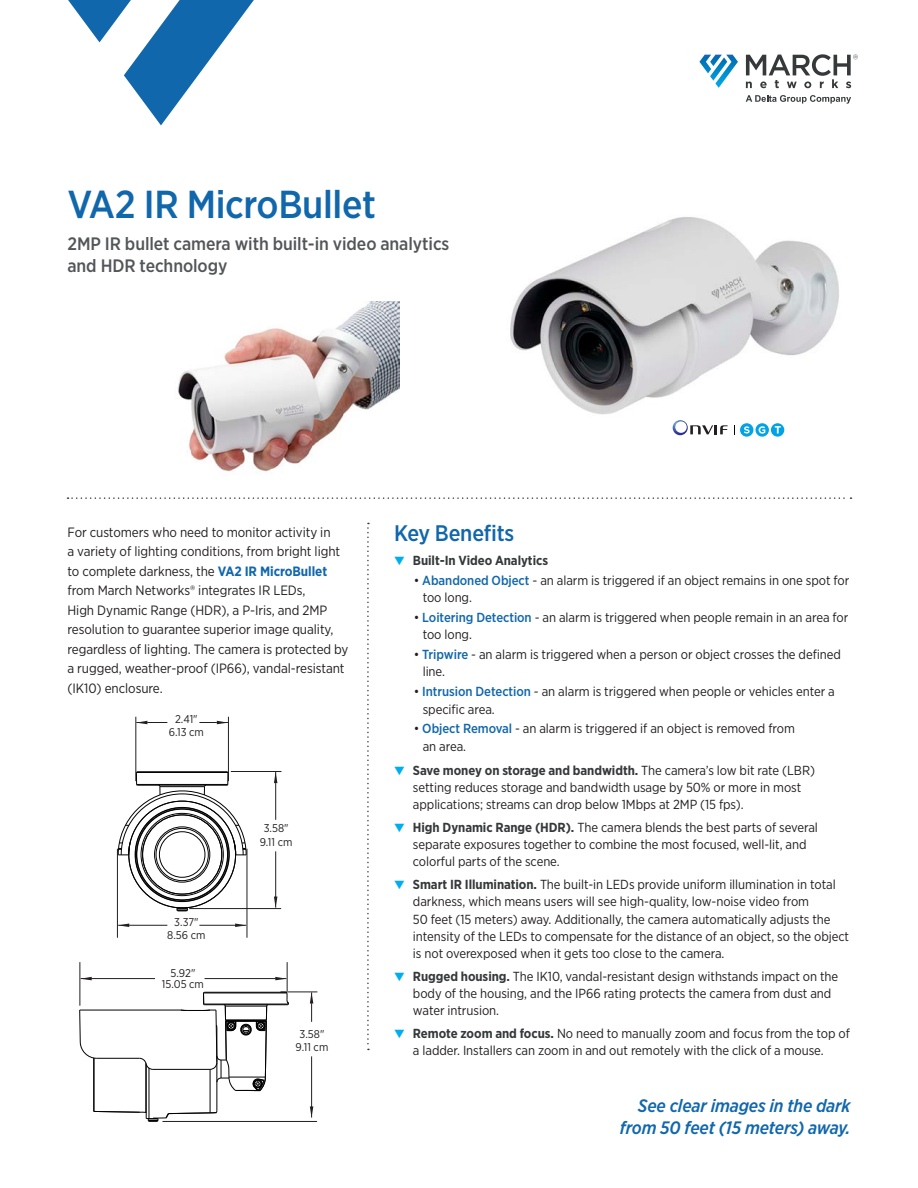
<style>
.page{position:relative;width:918px;height:1188px;background:#fff}
.page>*{position:absolute;margin:0;border:0;box-sizing:border-box;transform-origin:0 0}
.t1{font:500 39px "Gotham Narrow";letter-spacing:-.01em;color:#1167ac}
._15_pt_header{font:500 22.5px "Gotham Narrow";letter-spacing:-.01em;color:#1167ac}
.subtitle{font:500 18px/21.6px "Gotham Narrow";letter-spacing:-.005em;color:#535658}
.callout{font:italic 500 18px/21.8px "Gotham Narrow";letter-spacing:-.01em;color:#1167ac;text-align:right}
._9pt_body{font:13.5px/19.5px "Gotham Narrow";letter-spacing:-.005em;color:#231f20}
.Key_Benefits{font:13.2px/17.2px "Gotham Narrow";letter-spacing:-.005em;color:#231f20}
.sub-bullet{font:13.2px/17.2px "Gotham Narrow";letter-spacing:-.005em;color:#231f20}
.Key_Benefits-2{font:700 13.2px "Gotham Narrow";letter-spacing:-.005em;color:#35393a}
.t2{font:11.25px/13.5px "Gotham Narrow";color:#231f20;text-align:center}
.s1{font-weight:700;color:#1167ac}
.s2{color:#00aeef}
.s3{font-weight:500;color:#1167ac}
.s4{font-weight:700;color:#35393a}
</style>
<div class="page">
<svg style="left:68px;top:0;width:186px;height:125px"></svg>
<svg style="left:746px;top:54px;width:112px;height:34px"></svg>
<svg style="left:699px;top:55px;width:39px;height:33px"></svg>
<svg style="left:746px;top:95px;width:105px;height:9px"></svg>
<img style="left:510px;top:217px;width:329px;height:198px">
<svg style="left:367px;top:523px;width:2px;height:527px"></svg>
<svg style="left:68px;top:497px;width:783px;height:2px"></svg>
<svg style="left:137px;top:721px;width:30px;height:3px"></svg>
<hr style="left:136px;top:717px;width:1px;height:64px;background:#231f20">
<svg style="left:199px;top:721px;width:29px;height:3px"></svg>
<hr style="left:228px;top:717px;width:1px;height:64px;background:#231f20">
<hr style="left:311px;top:1056px;width:1px;height:52px;background:#231f20">
<svg style="left:310px;top:1106px;width:3px;height:12px"></svg>
<svg style="left:310px;top:993px;width:3px;height:29px"></svg>
<hr style="left:162px;top:1121px;width:155px;height:1px;background:#231f20">
<hr style="left:281px;top:992px;width:36px;height:1px;background:#231f20">
<hr style="left:275px;top:851px;width:1px;height:48px;background:#231f20">
<svg style="left:274px;top:897px;width:3px;height:11px"></svg>
<hr style="left:275px;top:783px;width:1px;height:37px;background:#231f20">
<svg style="left:274px;top:772px;width:3px;height:11px"></svg>
<hr style="left:189px;top:908px;width:92px;height:1px;background:#231f20">
<hr style="left:231px;top:771px;width:50px;height:1px;background:#231f20">
<hr style="left:129px;top:925px;width:38px;height:1px;background:#231f20">
<svg style="left:118px;top:924px;width:11px;height:3px"></svg>
<hr style="left:117px;top:849px;width:1px;height:89px;background:#231f20">
<hr style="left:247px;top:849px;width:1px;height:89px;background:#231f20">
<hr style="left:199px;top:925px;width:36px;height:1px;background:#231f20">
<svg style="left:235px;top:924px;width:11px;height:3px"></svg>
<hr style="left:92px;top:978px;width:63px;height:1px;background:#231f20">
<svg style="left:81px;top:977px;width:11px;height:3px"></svg>
<hr style="left:80px;top:962px;width:1px;height:44px;background:#231f20">
<hr style="left:205px;top:978px;width:70px;height:1px;background:#231f20">
<svg style="left:177px;top:908px;width:11px;height:4px"></svg>
<svg style="left:118px;top:771px;width:129px;height:131px"></svg>
<hr style="left:153px;top:1069px;width:57px;height:1px;background:#030303">
<hr style="left:97px;top:1058px;width:42px;height:1px;background:#030303">
<hr style="left:217px;top:1062px;width:1px;height:48px;background:#030303">
<hr style="left:210px;top:1069px;width:1px;height:44px;background:#030303">
<hr style="left:204px;top:1004px;width:84px;height:1px;background:#030303">
<hr style="left:204px;top:993px;width:83px;height:1px;background:#030303">
<hr style="left:204px;top:992px;width:82px;height:1px;background:#030303">
<hr style="left:149px;top:1068px;width:1px;height:51px;background:#030303">
<hr style="left:146px;top:1063px;width:1px;height:49px;background:#030303">
<hr style="left:94px;top:1058px;width:1px;height:53px;background:#030303">
<hr style="left:93px;top:1058px;width:1px;height:53px;background:#030303">
<svg style="left:79px;top:1010px;width:18px;height:49px"></svg>
<svg style="left:139px;top:1058px;width:14px;height:12px"></svg>
<svg style="left:275px;top:962px;width:14px;height:43px"></svg>
<hr style="left:80px;top:1010px;width:101px;height:1px;background:#030303">
<svg style="left:93px;top:1110px;width:124px;height:12px"></svg>
<svg style="left:181px;top:992px;width:87px;height:99px"></svg>
<img style="left:178px;top:302px;width:222px;height:171px">
<svg style="left:740px;top:423px;width:13px;height:14px"></svg>
<svg style="left:744px;top:426px;width:6px;height:7px"></svg>
<svg style="left:673px;top:420px;width:55px;height:15px"></svg>
<svg style="left:756px;top:423px;width:13px;height:14px"></svg>
<svg style="left:759px;top:426px;width:6px;height:8px"></svg>
<div style="left:771px;top:423px;width:13px;height:14px;background:#00a3e6;border-radius:50%"></div>
<svg style="left:775px;top:426px;width:6px;height:7px"></svg>
<h1 class="t1" style="left:68px;top:179px;width:310px">VA2 IR MicroBullet</h1>
<h2 class="subtitle" style="left:68px;top:233px;width:383px">2MP IR bullet camera with built-in video analytics and HDR technology</h2>
<p class="_9pt_body" style="left:68px;top:522px;width:283px">For customers who need to monitor activity in<br>a variety of lighting conditions, from bright light to complete darkness, the <span class="s1">VA2 IR MicroBullet </span>from March Networks® integrates IR LEDs,<br>High Dynamic Range (HDR), a P-Iris, and 2MP resolution to guarantee superior image quality, regardless of lighting. The camera is protected by a rugged, weather-proof (IP66), vandal-resistant (IK10) enclosure.</p>
<h4 class="_15_pt_header" style="left:394px;top:519px;width:122px">Key Benefits</h4>
<h3 class="Key_Benefits-2" style="left:394px;top:552px;width:155px"><span class="s2">▼</span> Built-In Video Analytics</h3>
<p class="sub-bullet" style="left:423px;top:571px;width:428px;text-indent:-9px">• <span class="s3">Abandoned Object</span> - an alarm is triggered if an object remains in one spot for too long.</p>
<p class="sub-bullet" style="left:423px;top:608px;width:427px;text-indent:-9px">• <span class="s3">Loitering Detection</span> - an alarm is triggered when people remain in an area for too long.</p>
<p class="sub-bullet" style="left:423px;top:646px;width:420px;text-indent:-9px">• <span class="s3">Tripwire</span> - an alarm is triggered when a person or object crosses the defined line.</p>
<p class="sub-bullet" style="left:423px;top:683px;width:414px;text-indent:-9px">• <span class="s3">Intrusion Detection</span> - an alarm is triggered when people or vehicles enter a specific area.</p>
<p class="sub-bullet" style="left:423px;top:720px;width:374px;text-indent:-9px">• <span class="s3">Object Removal</span> - an alarm is triggered if an object is removed from an area.</p>
<h3 class="Key_Benefits" style="left:413px;top:761px;width:404px;text-indent:-19px"><span class="s2">▼</span> <span class="s4">Save money on storage and bandwidth.</span> The camera’s low bit rate (LBR) setting reduces storage and bandwidth usage by 50% or more in most applications; streams can drop below 1Mbps at 2MP (15 fps).</h3>
<h3 class="Key_Benefits" style="left:413px;top:818px;width:406px;text-indent:-19px"><span class="s2">▼</span> <span class="s4">High Dynamic Range (HDR).</span> The camera blends the best parts of several separate exposures together to combine the most focused, well-lit, and colorful parts of the scene.</h3>
<h3 class="Key_Benefits" style="left:413px;top:875px;width:438px;text-indent:-19px"><span class="s2">▼</span> <span class="s4">Smart IR Illumination.</span> The built-in LEDs provide uniform illumination in total darkness, which means users will see high-quality, low-noise video from<br>50 feet (15 meters) away. Additionally, the camera automatically adjusts the intensity of the LEDs to compensate for the distance of an object, so the object is not overexposed when it gets too close to the camera.</h3>
<h3 class="Key_Benefits" style="left:413px;top:967px;width:427px;text-indent:-19px"><span class="s2">▼</span> <span class="s4">Rugged housing.</span> The IK10, vandal-resistant design withstands impact on the body of the housing, and the IP66 rating protects the camera from dust and water intrusion.</h3>
<h3 class="Key_Benefits" style="left:394px;top:1024px;width:457px;text-align:center"><span class="s2">▼</span> <span class="s4">Remote zoom and focus.</span> No need to manually zoom and focus from the top of a ladder. Installers can zoom in and out remotely with the click of a mouse.</h3>
<p class="t2" style="left:169px;top:712px;width:37px">2.41"<br>6.13 cm</p>
<p class="t2" style="left:260px;top:822px;width:34px">3.58"<br>9.11 cm</p>
<p class="t2" style="left:167px;top:915px;width:40px">3.37"<br>8.56 cm</p>
<p class="t2" style="left:162px;top:967px;width:44px;line-height:11.2px">5.92"<br>15.05 cm</p>
<p class="t2" style="left:296px;top:1027px;width:34px">3.58"<br>9.11 cm</p>
<p class="callout" style="left:620px;top:1095px;width:232px">See clear images in the dark from 50 feet (15 meters) away.</p>
</div>
